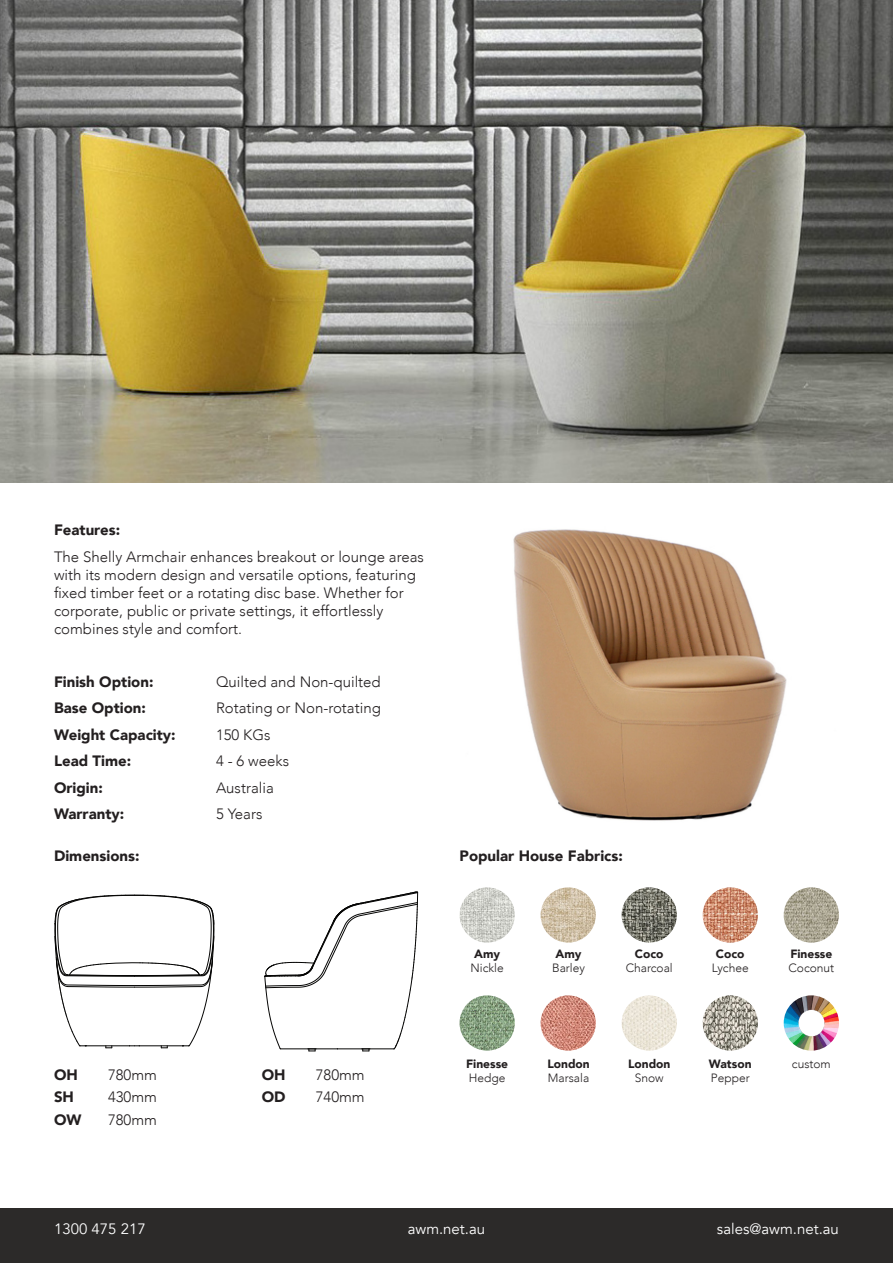
<style>
.page{position:relative;width:893px;height:1263px;background:#fff}
.page>*{position:absolute;margin:0;border:0;box-sizing:border-box;transform-origin:0 0}
.t1{font:300 15px/18px "Avenir";color:#231f20}
.t2{font:900 15px "Avenir";color:#231f20}
.t3{font:15px "Avenir";color:#fff}
.t4{font:300 12px "Avenir";color:#231f20}
.t5{font:900 12px "Avenir";color:#231f20}
</style>
<div class="page">
<div style="left:0;top:1209px;width:893px;height:54px;background:#2c2a29"></div>
<img style="left:460px;top:887px;width:55px;height:56px;border-radius:28px">
<img style="left:541px;top:887px;width:55px;height:56px;border-radius:28px">
<img style="left:622px;top:887px;width:55px;height:56px;border-radius:28px">
<img style="left:703px;top:887px;width:55px;height:56px;border-radius:28px">
<img style="left:784px;top:887px;width:55px;height:56px;border-radius:28px">
<img style="left:460px;top:995px;width:55px;height:56px;border-radius:28px">
<img style="left:541px;top:995px;width:55px;height:56px;border-radius:28px">
<img style="left:622px;top:995px;width:55px;height:56px;border-radius:28px">
<img style="left:703px;top:995px;width:55px;height:56px;border-radius:28px">
<img style="left:784px;top:995px;width:55px;height:56px;border-radius:28px">
<img style="left:513px;top:529px;width:274px;height:292px">
<svg style="left:55px;top:895px;width:160px;height:153px"></svg>
<svg style="left:264px;top:891px;width:154px;height:161px"></svg>
<img style="left:0;top:0;width:893px;height:483px">
<p class="t2" style="left:54px;top:517px;width:68px">Features:</p>
<p class="t1" style="left:54px;top:548px;width:371px">The Shelly Armchair enhances breakout or lounge areas with its modern design and versatile options, featuring fixed timber feet or a rotating disc base. Whether for corporate, public or private settings, it effortlessly combines style and comfort.</p>
<p class="t2" style="left:54px;top:669px;width:101px">Finish Option:</p>
<p class="t1" style="left:216px;top:673px;width:166px">Quilted and Non-quilted</p>
<p class="t2" style="left:54px;top:695px;width:93px">Base Option:</p>
<p class="t1" style="left:216px;top:699px;width:166px">Rotating or Non-rotating</p>
<p class="t2" style="left:54px;top:722px;width:123px">Weight Capacity:</p>
<p class="t1" style="left:216px;top:726px;width:56px">150 KGs</p>
<p class="t2" style="left:54px;top:748px;width:79px">Lead Time:</p>
<p class="t1" style="left:216px;top:752px;width:75px">4 - 6 weeks</p>
<p class="t2" style="left:54px;top:775px;width:50px">Origin:</p>
<p class="t1" style="left:216px;top:779px;width:59px">Australia</p>
<p class="t2" style="left:54px;top:801px;width:72px">Warranty:</p>
<p class="t1" style="left:216px;top:805px;width:48px">5 Years</p>
<p class="t2" style="left:54px;top:843px;width:87px">Dimensions:</p>
<p class="t2" style="left:54px;top:1062px;width:25px">OH</p>
<p class="t1" style="left:108px;top:1066px;width:50px">780mm</p>
<p class="t2" style="left:54px;top:1084px;width:21px">SH</p>
<p class="t1" style="left:108px;top:1088px;width:50px">430mm</p>
<p class="t2" style="left:54px;top:1106px;width:29px">OW</p>
<p class="t1" style="left:108px;top:1110px;width:50px">780mm</p>
<p class="t2" style="left:262px;top:1062px;width:25px">OH</p>
<p class="t1" style="left:316px;top:1066px;width:50px">780mm</p>
<p class="t2" style="left:262px;top:1084px;width:25px">OD</p>
<p class="t1" style="left:316px;top:1088px;width:50px">740mm</p>
<p class="t2" style="left:460px;top:843px;width:165px">Popular House Fabrics:</p>
<p class="t5" style="left:474px;top:943px;width:28px">Amy</p>
<p class="t4" style="left:470px;top:961px;width:35px">Nickle</p>
<p class="t5" style="left:556px;top:943px;width:28px">Amy</p>
<p class="t4" style="left:552px;top:961px;width:34px">Barley</p>
<p class="t5" style="left:635px;top:943px;width:30px">Coco</p>
<p class="t4" style="left:626px;top:961px;width:49px">Charcoal</p>
<p class="t5" style="left:716px;top:943px;width:30px">Coco</p>
<p class="t4" style="left:712px;top:961px;width:38px">Lychee</p>
<p class="t5" style="left:466px;top:1053px;width:44px">Finesse</p>
<p class="t4" style="left:469px;top:1071px;width:38px">Hedge</p>
<p class="t5" style="left:547px;top:1053px;width:44px">London</p>
<p class="t4" style="left:548px;top:1071px;width:43px">Marsala</p>
<p class="t5" style="left:628px;top:1053px;width:44px">London</p>
<p class="t4" style="left:635px;top:1071px;width:30px">Snow</p>
<p class="t5" style="left:709px;top:1053px;width:44px">Watson</p>
<p class="t4" style="left:711px;top:1071px;width:40px">Pepper</p>
<p class="t5" style="left:790px;top:943px;width:44px">Finesse</p>
<p class="t4" style="left:788px;top:961px;width:47px">Coconut</p>
<p class="t4" style="left:792px;top:1056px;width:40px">custom</p>
<p class="t3" style="left:54px;top:1220px;width:93px">1300 475 217</p>
<p class="t3" style="left:408px;top:1220px;width:79px">awm.net.au</p>
<p class="t3" style="left:717px;top:1220px;width:124px">sales@awm.net.au</p>
</div>
